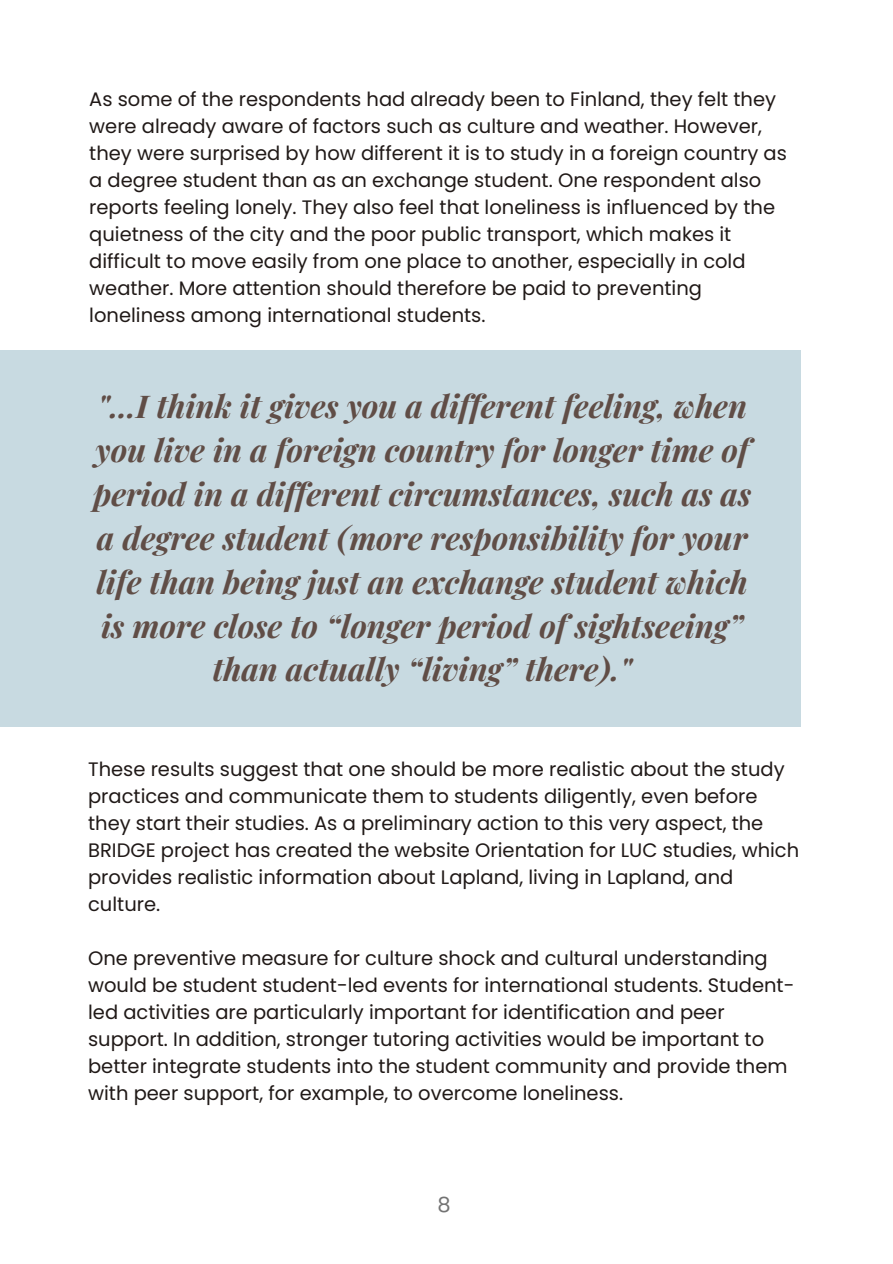
<style>
.page{position:relative;width:893px;height:1264px;background:#fff}
.page>*{position:absolute;margin:0;border:0;box-sizing:border-box;transform-origin:0 0}
.t1{font:italic 700 31.5px/43.8px "Playfair Display";color:#604d46;text-align:center}
.t2{font:21px "Poppins";color:#737373}
.t3{font:19.5px/27px "Poppins";color:#201917}
</style>
<div class="page">
<div style="left:0;top:350px;width:800px;height:376px;background:#c8dae1"></div>
<p class="t3" style="left:89px;top:86px;width:699px">As some of the respondents had already been to Finland, they felt they were already aware of factors such as culture and weather. However, they were surprised by how different it is to study in a foreign country as a degree student than as an exchange student. One respondent also reports feeling lonely. They also feel that loneliness is influenced by the quietness of the city and the poor public transport, which makes it difficult to move easily from one place to another, especially in cold weather. More attention should therefore be paid to preventing loneliness among international students.</p>
<p class="t1" style="left:93px;top:383px;width:659px">"...I think it gives you a different feeling, when you live in a foreign country for longer time of period in a different circumstances, such as as a degree student (more responsibility for your life than being just an exchange student which is more close to “longer period of sightseeing” than actually “living” there)."</p>
<p class="t3" style="left:88px;top:755px;width:712px">These results suggest that one should be more realistic about the study practices and communicate them to students diligently, even before they start their studies. As a preliminary action to this very aspect, the BRIDGE project has created the website Orientation for LUC studies, which provides realistic information about Lapland, living in Lapland, and culture.</p>
<p class="t3" style="left:88px;top:944px;width:707px">One preventive measure for culture shock and cultural understanding would be student student-led events for international students. Student&shy;led activities are particularly important for identification and peer support. In addition, stronger tutoring activities would be important to better integrate students into the student community and provide them with peer support, for example, to overcome loneliness.</p>
<p class="t2" style="left:437px;top:1189px;width:15px">8</p>
</div>
